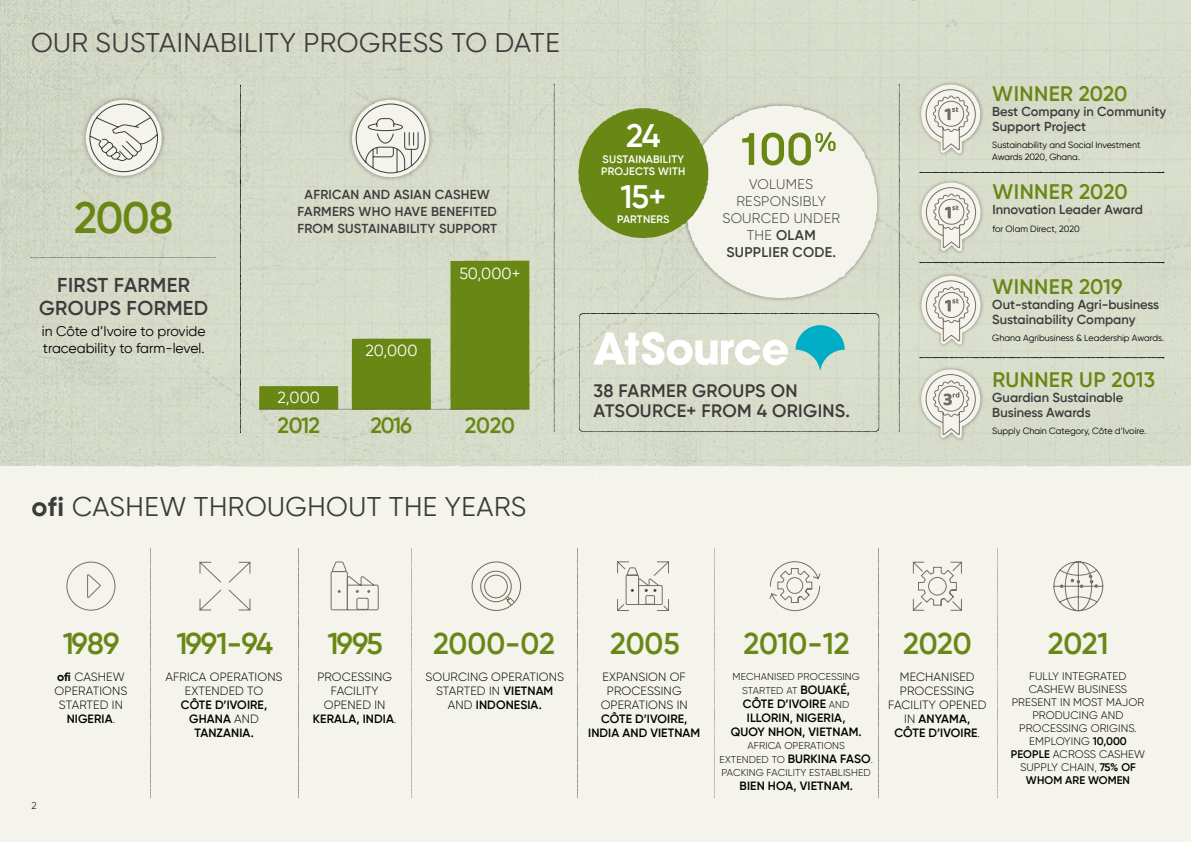
<style>
.page{position:relative;width:1191px;height:842px;background:#fff}
.page>*{position:absolute;margin:0;border:0;box-sizing:border-box;transform-origin:0 0}
.t1{font:600 43.7px "Gilroy";color:#698714}
.t2{font:600 32.4px/61.2px "Gilroy";color:#fff}
.t3{font:600 30px "Gilroy";letter-spacing:-.015em;color:#698714}
.t4{font:27px "Gilroy";letter-spacing:.02em;color:#3c3c3b}
.t5{font:600 22px "Gilroy";letter-spacing:-.05em;color:#698714}
.t6{font:600 21px "Gilroy";letter-spacing:.02em;color:#698714}
.t7{font:600 20px/23px "Gilroy";letter-spacing:.02em;color:#3c3c3b;text-align:center}
.t8{font:600 18px/20px "Gilroy";letter-spacing:.02em;color:#3c3c3b}
.t9{font:16px "Gilroy";letter-spacing:.01em;color:#fff}
.t10{font:300 14px/17px "Gilroy";letter-spacing:.02em;color:#3c3c3b;text-align:center}
.t11{font:14px/17px "Gilroy";color:#000}
.t12{font:600 13px/15px "Gilroy";color:#3c3c3b}
.t13{font:600 13px/17px "Gilroy";letter-spacing:.02em;color:#3c3c3b;text-align:center}
.t14{font:300 12px/14px "Gilroy";letter-spacing:.01em;color:#000;text-align:center}
.t15{font:600 12px/14px "Gilroy";letter-spacing:.01em;color:#000;text-align:center}
.t16{font:300 11px/13px "Gilroy";letter-spacing:.01em;color:#000;text-align:center}
.t17{font:600 10.8px/12.8px "Gilroy";letter-spacing:.02em;color:#fff}
.t18{font:300 10px/14px "Gilroy";letter-spacing:.01em;color:#000;text-align:center}
.t19{font:9px/12px "Gilroy";color:#000}
.s1{font-weight:700}
.s2{font-weight:600}
.s3{font-weight:300}
.s4{font-weight:600;font-size:12px}
.s5{font-weight:300;font-size:10px}
</style>
<div class="page">
<div style="left:0;top:0;width:1191px;height:465px;background:#d7dbc9"></div>
<div style="left:0;top:465px;width:264px;height:377px;background:#f4f3ec"></div>
<div style="left:264px;top:465px;width:330px;height:377px;background:#f4f3ec"></div>
<div style="left:594px;top:465px;width:279px;height:377px;background:#f4f3ec"></div>
<div style="left:873px;top:465px;width:318px;height:377px;background:#f4f3ec"></div>
<div style="left:81px;top:95px;width:85px;height:85px;background:#000;opacity:.35"></div>
<svg style="left:86px;top:100px;width:76px;height:76px;background:#d9dad1"></svg>
<div style="left:347px;top:95px;width:86px;height:86px;background:#000;opacity:.35"></div>
<svg style="left:352px;top:100px;width:77px;height:77px;background:#dadad1"></svg>
<svg style="left:450px;top:251px;width:79px;height:159px;background:#708c20"></svg>
<div style="left:681px;top:102px;width:199px;height:199px;background:#000;opacity:.35"></div>
<div style="left:918px;top:273px;width:66px;height:76px;background:#000;opacity:.35"></div>
<svg style="left:921px;top:272px;width:59px;height:73px;background:#dadacf"></svg>
<div style="left:918px;top:81px;width:66px;height:76px;background:#000;opacity:.35"></div>
<svg style="left:921px;top:81px;width:59px;height:72px;background:#dadacf"></svg>
<div style="left:918px;top:366px;width:66px;height:76px;background:#000;opacity:.35"></div>
<svg style="left:921px;top:366px;width:59px;height:72px;background:#d9d9cf"></svg>
<svg style="left:199px;top:561px;width:52px;height:50px;background:#eae8e1"></svg>
<svg style="left:66px;top:561px;width:50px;height:50px;background:#e9e7e0"></svg>
<svg style="left:330px;top:561px;width:49px;height:50px;background:#e3e1d9"></svg>
<svg style="left:481px;top:571px;width:30px;height:31px"></svg>
<div style="left:480px;top:571px;width:32px;height:31px;border:1px solid #796e65;border-radius:50%"></div>
<svg style="left:484px;top:575px;width:23px;height:23px"></svg>
<div style="left:484px;top:575px;width:24px;height:23px;border:1px solid #796e65;border-radius:50%"></div>
<svg style="left:504px;top:595px;width:12px;height:12px"></svg>
<div style="left:471px;top:561px;width:50px;height:50px;border:1px solid #796e65;border-radius:50%"></div>
<svg style="left:616px;top:560px;width:54px;height:52px;background:#e2e0d8"></svg>
<svg style="left:768px;top:561px;width:53px;height:51px;background:#e2e0d9"></svg>
<svg style="left:1053px;top:561px;width:50px;height:51px;background:#dcd9d2"></svg>
<svg style="left:912px;top:561px;width:50px;height:51px;background:#e1dfd7"></svg>
<svg style="left:578px;top:105px;width:299px;height:193px;background:#c8d0ab"></svg>
<div style="left:918px;top:179px;width:66px;height:76px;background:#000;opacity:.35"></div>
<svg style="left:921px;top:179px;width:59px;height:72px;background:#dadacf"></svg>
<svg style="left:919px;top:262px;width:245px;height:1px"></svg>
<svg style="left:919px;top:357px;width:245px;height:1px"></svg>
<svg style="left:919px;top:172px;width:245px;height:1px"></svg>
<svg style="left:898px;top:84px;width:1px;height:133px"></svg>
<svg style="left:553px;top:84px;width:1px;height:133px"></svg>
<svg style="left:240px;top:85px;width:1px;height:134px"></svg>
<svg style="left:259px;top:334px;width:172px;height:76px;background:#97ab62"></svg>
<svg style="left:742px;top:313px;width:136px;height:1px"></svg>
<svg style="left:593px;top:332px;width:195px;height:33px"></svg>
<svg style="left:795px;top:325px;width:49px;height:47px;background:#68c4c9"></svg>
<svg style="left:79px;top:257px;width:136px;height:1px"></svg>
<svg style="left:150px;top:548px;width:1px;height:250px"></svg>
<svg style="left:298px;top:548px;width:1px;height:250px"></svg>
<svg style="left:411px;top:548px;width:1px;height:250px"></svg>
<svg style="left:577px;top:548px;width:1px;height:250px"></svg>
<svg style="left:714px;top:548px;width:1px;height:250px"></svg>
<svg style="left:878px;top:548px;width:1px;height:250px"></svg>
<svg style="left:997px;top:548px;width:1px;height:250px"></svg>
<h3 class="t4" style="left:31px;top:27px;width:530px">OUR SUSTAINABILITY PROGRESS TO DATE</h3>
<h1 class="t1" style="left:74px;top:190px;width:101px">2008</h1>
<h3 class="t7" style="left:39px;top:273px;width:171px">FIRST FARMER<br>GROUPS FORMED</h3>
<p class="t11" style="left:42px;top:323px;width:165px">in Côte d’Ivoire to provide traceability to farm-level.</p>
<p class="t13" style="left:297px;top:186px;width:201px">AFRICAN AND ASIAN CASHEW<br>FARMERS WHO HAVE BENEFITED<br>FROM SUSTAINABILITY SUPPORT</p>
<h3 class="t9" style="left:277px;top:387px;width:44px">2,000</h3>
<h3 class="t9" style="left:365px;top:341px;width:54px">20,000</h3>
<h3 class="t5" style="left:277px;top:412px;width:44px">2012</h3>
<h3 class="t5" style="left:370px;top:412px;width:43px">2016</h3>
<h3 class="t9" style="left:459px;top:264px;width:63px">50,000+</h3>
<h3 class="t5" style="left:465px;top:412px;width:52px">2020</h3>
<h3 class="t4" style="left:32px;top:490px;width:496px"><span class="s1">ofi</span> CASHEW THROUGHOUT THE YEARS</h3>
<h2 class="t2" style="left:620px;top:105px;width:47px">24<br>15+</h2>
<p class="t17" style="left:617px;top:213px;width:54px">PARTNERS</p>
<p class="t17" style="left:601px;top:152px;width:86px">SUSTAINABILITY<br>PROJECTS WITH</p>
<p class="t10" style="left:722px;top:175px;width:119px">VOLUMES<br>RESPONSIBLY<br>SOURCED UNDER<br>THE <span class="s2">OLAM<br>SUPPLIER CODE.</span></p>
<h3 class="t8" style="left:593px;top:381px;width:258px">38 FARMER GROUPS ON<br>ATSOURCE+ FROM 4 ORIGINS.</h3>
<h3 class="t6" style="left:992px;top:81px;width:137px">WINNER 2020</h3>
<p class="t12" style="left:992px;top:104px;width:175px">Best Company in Community<br>Support Project</p>
<p class="t19" style="left:992px;top:139px;width:150px">Sustainability and Social Investment<br>Awards 2020, Ghana.</p>
<h3 class="t6" style="left:992px;top:179px;width:137px">WINNER 2020</h3>
<p class="t12" style="left:992px;top:202px;width:152px">Innovation Leader Award</p>
<p class="t19" style="left:992px;top:223px;width:89px">for Olam Direct, 2020</p>
<h3 class="t6" style="left:992px;top:273px;width:132px">WINNER 2019</h3>
<p class="t12" style="left:992px;top:297px;width:168px">Out-standing Agri-business<br>Sustainability Company</p>
<p class="t19" style="left:992px;top:332px;width:173px">Ghana Agribusiness &amp; Leadership Awards.</p>
<h3 class="t6" style="left:992px;top:366px;width:164px">RUNNER UP 2013</h3>
<p class="t12" style="left:992px;top:389px;width:133px">Guardian Sustainable<br>Business Awards</p>
<p class="t19" style="left:992px;top:425px;width:155px">Supply Chain Category, Côte d’Ivoire.</p>
<h3 class="t3" style="left:63px;top:625px;width:58px">1989</h3>
<h3 class="t3" style="left:176px;top:625px;width:98px">1991-94</h3>
<h3 class="t3" style="left:327px;top:625px;width:57px">1995</h3>
<h3 class="t3" style="left:433px;top:625px;width:123px">2000-02</h3>
<h3 class="t3" style="left:610px;top:625px;width:71px">2005</h3>
<h3 class="t3" style="left:743px;top:625px;width:108px">2010-12</h3>
<h3 class="t3" style="left:903px;top:625px;width:70px">2020</h3>
<h3 class="t3" style="left:1048px;top:625px;width:62px">2021</h3>
<p class="t14" style="left:55px;top:670px;width:74px"><span class="s1">ofi</span> CASHEW<br>OPERATIONS<br>STARTED IN<br><span class="s2">NIGERIA</span>.</p>
<p class="t14" style="left:166px;top:670px;width:118px">AFRICA OPERATIONS<br>EXTENDED TO</p>
<p class="t15" style="left:181px;top:698px;width:88px">CÔTE D’IVOIRE,<br>GHANA <span class="s3">AND<br></span>TANZANIA.</p>
<p class="t18" style="left:32px;top:798px;width:7px">2</p>
<p class="t14" style="left:313px;top:670px;width:85px">PROCESSING<br>FACILITY<br>OPENED IN<br><span class="s2">KERALA, INDIA</span>.</p>
<p class="t14" style="left:425px;top:670px;width:140px">SOURCING OPERATIONS<br>STARTED IN <span class="s2">VIETNAM<br></span>AND <span class="s2">INDONESIA.</span></p>
<p class="t14" style="left:600px;top:670px;width:89px">EXPANSION OF<br>PROCESSING<br>OPERATIONS IN</p>
<p class="t15" style="left:588px;top:712px;width:114px">CÔTE D’IVOIRE,<br>INDIA AND VIETNAM</p>
<p class="t18" style="left:732px;top:669px;width:129px">MECHANISED PROCESSING<br>STARTED AT <span class="s4">BOUAKÉ,</span></p>
<p class="t15" style="left:731px;top:696px;width:132px">CÔTE D’IVOIRE <span class="s5">AND<br></span>ILLORIN, NIGERIA,<br>QUOY NHON, VIETNAM.</p>
<p class="t18" style="left:719px;top:738px;width:155px">AFRICA OPERATIONS<br>EXTENDED TO <span class="s4">BURKINA FASO</span>.</p>
<p class="t18" style="left:721px;top:765px;width:151px">PACKING FACILITY ESTABLISHED</p>
<p class="t15" style="left:739px;top:778px;width:115px">BIEN HOA, VIETNAM.</p>
<p class="t14" style="left:888px;top:670px;width:100px">MECHANISED<br>PROCESSING<br>FACILITY OPENED<br>IN <span class="s2">ANYAMA,<br>CÔTE D’IVOIRE</span>.</p>
<p class="t16" style="left:1010px;top:670px;width:136px">FULLY INTEGRATED<br>CASHEW BUSINESS<br>PRESENT IN MOST MAJOR<br>PRODUCING AND<br>PROCESSING ORIGINS.<br>EMPLOYING <span class="s2">10,000<br>PEOPLE</span> ACROSS CASHEW<br>SUPPLY CHAIN, <span class="s2">75% OF<br>WHOM ARE WOMEN</span></p>
</div>
